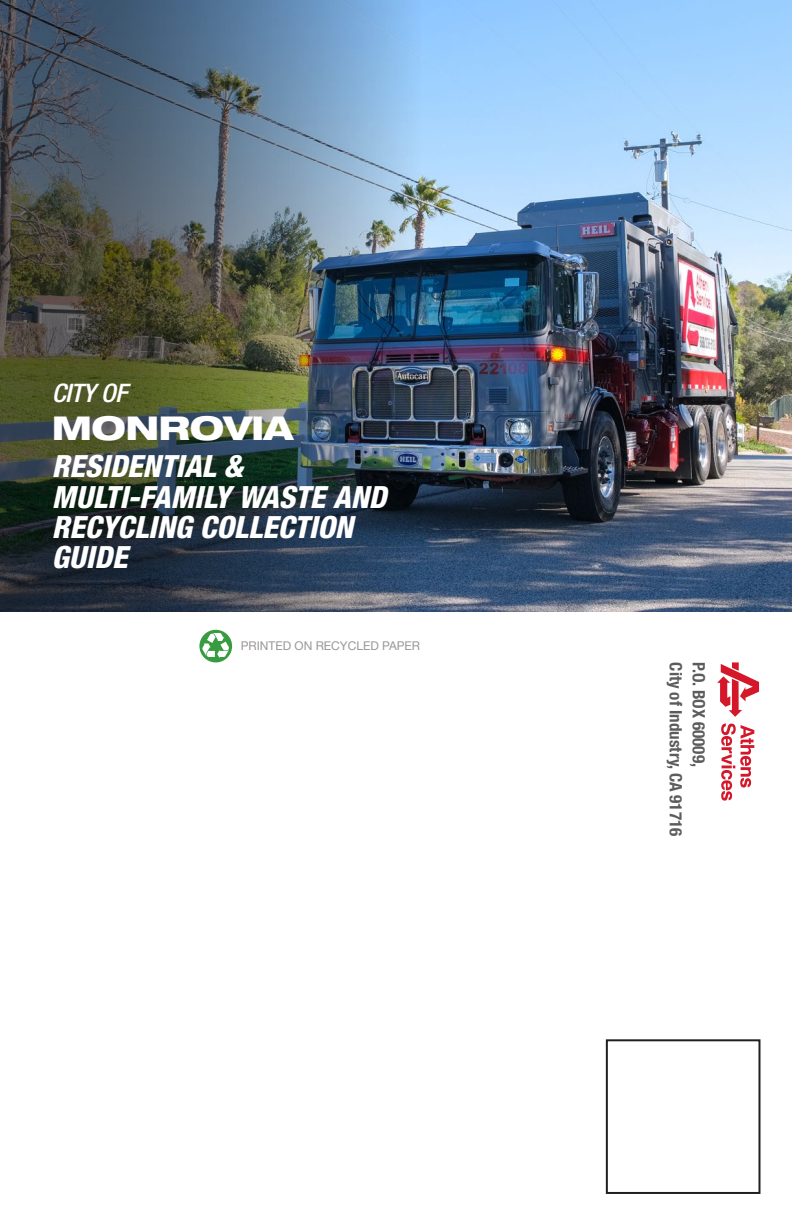
<style>
.page{position:relative;width:792px;height:1224px;background:#fff}
.page>*{position:absolute;margin:0;border:0;box-sizing:border-box;transform-origin:0 0}
.t1{font:800 expanded 32.8px "Helvetica Neue LT Std";letter-spacing:-.02em;color:#fff;scale:1.05 1}
.t2{font:italic 800 condensed 30.6px/30.4px "Helvetica Neue LT Std";color:#fff}
.t3{font:italic 500 condensed 25.6px "Helvetica Neue LT Std";letter-spacing:-.02em;color:#fff;scale:1.05 1}
.t4{font:700 condensed 17px "Helvetica Neue LT Std";color:#5c5c5d}
.t5{font:12px "Helvetica Neue";color:#9b9696}
</style>
<div class="page">
<img style="left:420px;top:0;width:372px;height:612px">
<img style="left:0;top:0;width:420px;height:612px">
<div style="left:606px;top:1039px;width:154px;height:155px;border:2px solid #231f20"></div>
<div style="left:199px;top:630px;width:33px;height:32px;background:#379b40;border-radius:50%"></div>
<svg style="left:202px;top:633px;width:27px;height:25px"></svg>
<svg style="left:721px;top:723px;width:33px;height:78px"></svg>
<svg style="left:717px;top:662px;width:42px;height:55px"></svg>
<p class="t3" style="left:52px;top:378px;width:74px">CITY OF</p>
<p class="t1" style="left:52px;top:407px;width:231px">MONROVIA</p>
<p class="t2" style="left:52px;top:451px;width:193px">RESIDENTIAL &amp;</p>
<p class="t2" style="left:52px;top:482px;width:336px">MULTI-FAMILY WASTE AND<br>RECYCLING COLLECTION<br>GUIDE</p>
<p class="t5" style="left:241px;top:637px;width:181px">PRINTED ON RECYCLED PAPER</p>
<p class="t4" style="left:686px;top:662px;width:175px;rotate:90deg">City of Industry, CA 91716</p>
<p class="t4" style="left:709px;top:662px;width:106px;rotate:90deg">P.O. BOX 60009,</p>
</div>
